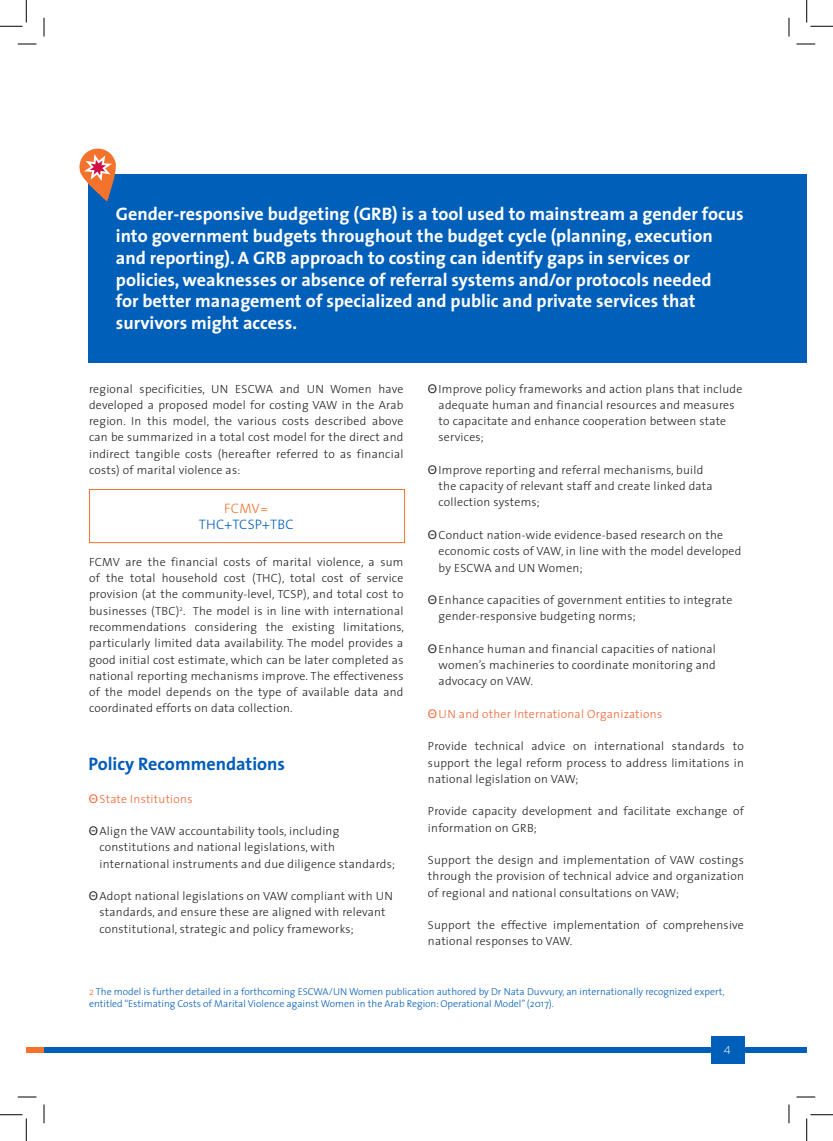
<style>
.page{position:relative;width:833px;height:1141px;background:#fff}
.page>*{position:absolute;margin:0;border:0;box-sizing:border-box;transform-origin:0 0}
.Technical_Publicatio{font:700 18.12px/21.8px "The Sans";color:#fff}
.Technical_Publicatio-2{font:700 18.12px "The Sans";color:#005cba}
.Technical_Publicatio-3{font:300 13.75px/16.2px "The Sans";letter-spacing:.02em;color:#005cba;text-align:center}
.Technical_Publicatio-4{font:300 11.88px/16.2px "The Sans";letter-spacing:.02em;color:#231f20}
.t1{font:300 11.88px "The Sans";letter-spacing:.02em;color:#f26431}
.t2{font:300 11.25px "Gotham";color:#fff}
.Technical_Publicatio-5{font:300 10px/12px "The Sans";color:#005cba}
.s1{color:#f3732c}
.s2{font-family:"Arial";font-weight:400}
</style>
<div class="page">
<div style="left:33px;top:1047px;width:773px;height:5px;background:#005fb9"></div>
<div style="left:26px;top:1047px;width:18px;height:5px;background:#f3732c"></div>
<div style="left:89px;top:489px;width:316px;height:54px;border:1px solid #f3732c"></div>
<div style="left:710px;top:1036px;width:33px;height:27px;background:#005fb9"></div>
<div style="left:88px;top:175px;width:718px;height:188px;background:#005fb9"></div>
<svg style="left:79px;top:148px;width:39px;height:53px"></svg>
<svg style="left:18px;top:43px;width:18px;height:2px"></svg>
<svg style="left:796px;top:43px;width:18px;height:2px"></svg>
<svg style="left:18px;top:1096px;width:18px;height:1px"></svg>
<svg style="left:796px;top:1096px;width:18px;height:1px"></svg>
<svg style="left:43px;top:18px;width:2px;height:18px"></svg>
<svg style="left:43px;top:1104px;width:2px;height:19px"></svg>
<svg style="left:788px;top:18px;width:1px;height:18px"></svg>
<svg style="left:788px;top:1104px;width:1px;height:19px"></svg>
<svg style="left:0;top:0;width:27px;height:27px"></svg>
<svg style="left:0;top:1114px;width:27px;height:26px"></svg>
<svg style="left:806px;top:0;width:26px;height:27px"></svg>
<svg style="left:806px;top:1114px;width:26px;height:26px"></svg>
<p class="Technical_Publicatio" style="left:116px;top:203px;width:629px">Gender-responsive budgeting (GRB) is a tool used to mainstream a gender focus into government budgets throughout the budget cycle (planning, execution and reporting). A GRB approach to costing can identify gaps in services or policies, weaknesses or absence of referral systems and/or protocols needed<br>for better management of specialized and public and private services that survivors might access.</p>
<p class="Technical_Publicatio-4" style="left:89px;top:380px;width:316px;text-align:justify">regional specificities, UN ESCWA and UN Women have developed a proposed model for costing VAW in the Arab region. In this model, the various costs described above can be summarized in a total cost model for the direct and indirect tangible costs (hereafter referred to as financial costs) of marital violence as:</p>
<p class="Technical_Publicatio-3" style="left:198px;top:499px;width:96px"><span class="s1">FCMV=<br></span>THC+TCSP+TBC</p>
<p class="Technical_Publicatio-4" style="left:89px;top:553px;width:316px;text-align:justify">FCMV are the financial costs of marital violence, a sum of the total household cost (THC), total cost of service provision (at the community-level, TCSP), and total cost to businesses (TBC)<sup>2</sup>. The model is in line with international recommendations considering the existing limitations, particularly limited data availability. The model provides a good initial cost estimate, which can be later completed as national reporting mechanisms improve. The effectiveness of the model depends on the type of available data and coordinated efforts on data collection.</p>
<p class="Technical_Publicatio-2" style="left:88px;top:748px;width:198px">Policy Recommendations</p>
<p class="t1" style="left:89px;top:788px;width:105px"><span class="s2">Θ</span>State Institutions</p>
<p class="Technical_Publicatio-4" style="left:99px;top:822px;width:297px;text-indent:-11px"><span class="s2">Θ</span>Align the VAW accountability tools, including constitutions and national legislations, with international instruments and due diligence standards;</p>
<p class="Technical_Publicatio-4" style="left:99px;top:887px;width:295px;text-indent:-11px"><span class="s2">Θ</span>Adopt national legislations on VAW compliant with UN standards, and ensure these are aligned with relevant constitutional, strategic and policy frameworks;</p>
<p class="Technical_Publicatio-4" style="left:438px;top:380px;width:305px;text-indent:-11px"><span class="s2">Θ</span>Improve policy frameworks and action plans that include adequate human and financial resources and measures to capacitate and enhance cooperation between state services;</p>
<p class="Technical_Publicatio-4" style="left:438px;top:461px;width:275px;text-indent:-11px"><span class="s2">Θ</span>Improve reporting and referral mechanisms, build the capacity of relevant staff and create linked data collection systems;</p>
<p class="Technical_Publicatio-4" style="left:438px;top:526px;width:304px;text-indent:-11px"><span class="s2">Θ</span>Conduct nation-wide evidence-based research on the economic costs of VAW, in line with the model developed by ESCWA and UN Women;</p>
<p class="Technical_Publicatio-4" style="left:438px;top:591px;width:295px;text-indent:-11px"><span class="s2">Θ</span>Enhance capacities of government entities to integrate gender-responsive budgeting norms;</p>
<p class="Technical_Publicatio-4" style="left:438px;top:640px;width:279px;text-align:justify;text-indent:-11px"><span class="s2">Θ</span>Enhance human and financial capacities of national women’s machineries to coordinate monitoring and advocacy on VAW.</p>
<p class="t1" style="left:427px;top:704px;width:235px"><span class="s2">Θ</span>UN and other International Organizations</p>
<p class="Technical_Publicatio-4" style="left:427px;top:737px;width:317px;text-align:justify">Provide technical advice on international standards to support the legal reform process to address limitations in national legislation on VAW;</p>
<p class="Technical_Publicatio-4" style="left:427px;top:802px;width:317px">Provide capacity development and facilitate exchange of information on GRB;</p>
<p class="Technical_Publicatio-4" style="left:427px;top:851px;width:317px;text-align:justify">Support the design and implementation of VAW costings through the provision of technical advice and organization of regional and national consultations on VAW;</p>
<p class="Technical_Publicatio-4" style="left:427px;top:916px;width:317px">Support the effective implementation of comprehensive national responses to VAW.</p>
<p class="Technical_Publicatio-5" style="left:89px;top:984px;width:636px"><span class="s1">2</span> The model is further detailed in a forthcoming ESCWA/UN Women publication authored by Dr Nata Duvvury, an internationally recognized expert, entitled “Estimating Costs of Marital Violence against Women in the Arab Region: Operational Model” (2017).</p>
<p class="t2" style="left:723px;top:1043px;width:9px">4</p>
</div>
